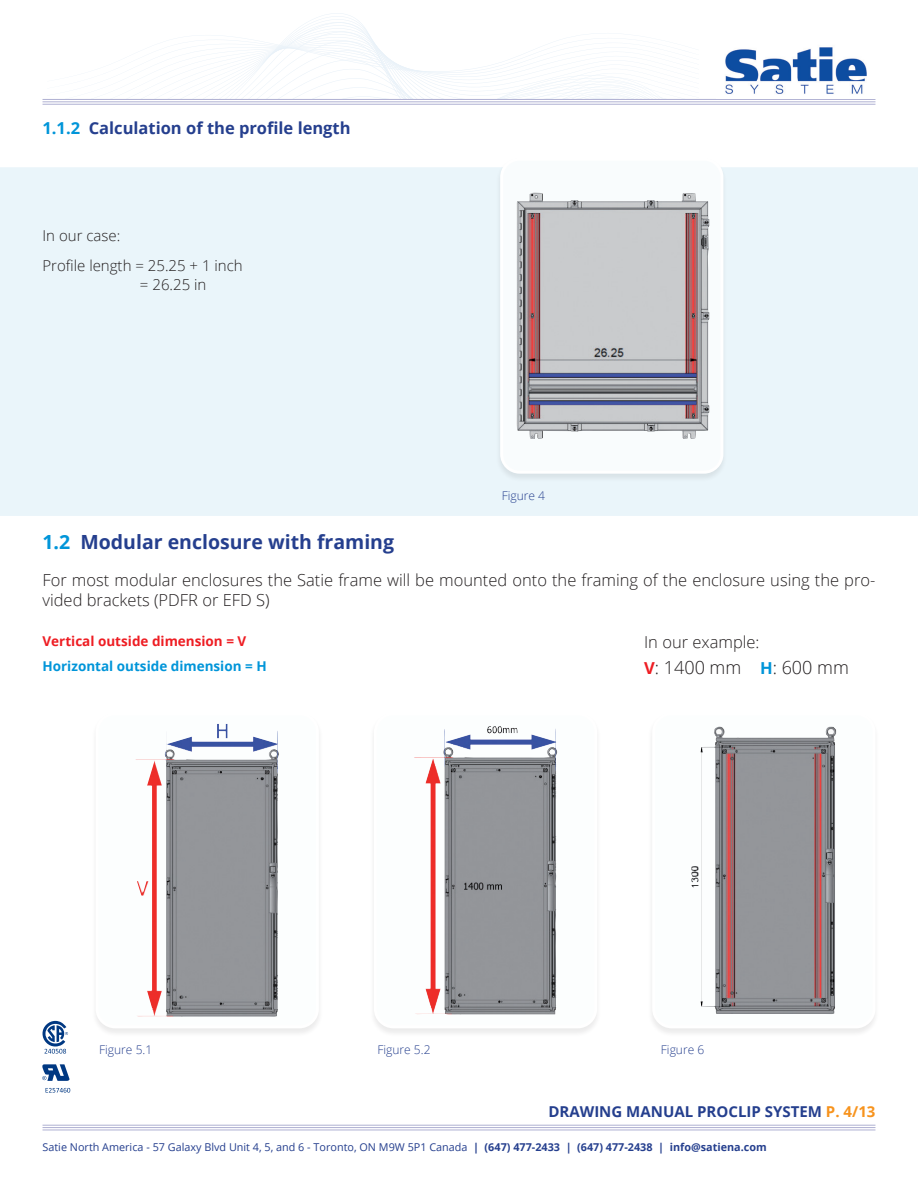
<style>
.page{position:relative;width:918px;height:1188px;background:#fff}
.page>*{position:absolute;margin:0;border:0;box-sizing:border-box;transform-origin:0 0}
.t1{font:700 19.5px "Open Sans";color:#253f8e}
.t2{font:300 18px "Open Sans";color:#231f20}
.t3{font:300 16.5px/19.5px "Open Sans";color:#231f20}
.t4{font:700 16.5px "Open Sans";color:#253f8e}
.t5{font:300 15px "Open Sans";color:#231f20}
.t6{font:700 15px "Open Sans";color:#253f8e}
.t7{font:700 13.5px "Open Sans";color:#0095d9}
.t8{font:700 13.5px "Open Sans";color:#ee1d23}
.t9{font:300 12px "Open Sans";color:#253f8e}
.t10{font:10.8px "Open Sans";color:#253f8e}
.s1{color:#0095d9}
.s2{font-weight:700;font-size:16.5px;color:#ee1d23}
.s3{font-weight:700;font-size:16.5px;color:#0095d9}
.s4{color:#f7931d}
.s5{font-weight:700}
</style>
<div class="page">
<div style="left:0;top:167px;width:918px;height:349px;background:#eaf5fa"></div>
<hr style="left:43px;top:101px;width:832px;height:1px;background:#afb0d2">
<hr style="left:43px;top:99px;width:832px;height:1px;background:#afb0d2">
<hr style="left:43px;top:104px;width:832px;height:1px;background:#afb0d2">
<img style="left:725px;top:47px;width:142px;height:47px">
<svg style="left:42px;top:1064px;width:27px;height:17px"></svg>
<svg style="left:46px;top:1088px;width:24px;height:5px"></svg>
<svg style="left:43px;top:1021px;width:25px;height:33px"></svg>
<hr style="left:43px;top:1127px;width:832px;height:1px;background:#afb0d2">
<hr style="left:43px;top:1125px;width:832px;height:1px;background:#afb0d2">
<hr style="left:43px;top:1130px;width:832px;height:1px;background:#afb0d2">
<div style="left:495px;top:157px;width:233px;height:325px;background:#231f20;opacity:.09"></div>
<div style="left:502px;top:159px;width:220px;height:313px;background:#f9fcfd;border-radius:18px"></div>
<img style="left:516px;top:193px;width:193px;height:246px">
<div style="left:500px;top:158px;width:223px;height:316px;border:3px solid #fff;border-radius:18px"></div>
<div style="left:91px;top:712px;width:232px;height:325px;background:#f8f8f8"></div>
<div style="left:97px;top:714px;width:220px;height:313px;background:#fcfefe;border-radius:18px"></div>
<img style="left:135px;top:724px;width:143px;height:293px">
<div style="left:96px;top:712px;width:223px;height:316px;border:3px solid #fff;border-radius:18px"></div>
<div style="left:369px;top:712px;width:232px;height:325px;background:#f8f8f8"></div>
<div style="left:375px;top:714px;width:221px;height:313px;background:#fcfefe;border-radius:18px"></div>
<img style="left:414px;top:726px;width:142px;height:289px">
<div style="left:374px;top:712px;width:223px;height:316px;border:3px solid #fff;border-radius:18px"></div>
<div style="left:648px;top:712px;width:232px;height:325px;background:#f9f9f9"></div>
<div style="left:654px;top:714px;width:220px;height:313px;background:#fcfefe;border-radius:18px"></div>
<img style="left:691px;top:727px;width:145px;height:287px">
<div style="left:652px;top:712px;width:223px;height:316px;border:3px solid #fff;border-radius:18px"></div>
<svg style="left:293px;top:22px;width:75px;height:10px"></svg>
<svg style="left:66px;top:32px;width:619px;height:67px"></svg>
<p class="t4" style="left:43px;top:117px;width:310px"><span class="s1">1.1.2</span> Calculation of the profile length</p>
<p class="t5" style="left:43px;top:225px;width:79px">In our case:</p>
<p class="t5" style="left:43px;top:255px;width:202px">Profile length = 25.25 + 1 inch</p>
<p class="t5" style="left:140px;top:274px;width:68px">= 26.25 in</p>
<p class="t9" style="left:502px;top:487px;width:45px">Figure 4</p>
<p class="t1" style="left:43px;top:528px;width:353px"><span class="s1">1.2</span> Modular enclosure with framing</p>
<p class="t3" style="left:43px;top:570px;width:834px">For most modular enclosures the Satie frame will be mounted onto the framing of the enclosure using the pro&shy;vided brackets (PDFR or EFD S)</p>
<p class="t8" style="left:43px;top:632px;width:205px">Vertical outside dimension = V</p>
<p class="t7" style="left:43px;top:657px;width:226px">Horizontal outside dimension = H</p>
<p class="t3" style="left:644px;top:632px;width:117px">In our example:</p>
<p class="t2" style="left:644px;top:655px;width:206px"><span class="s2">V</span>: 1400 mm <span class="s3">H</span>: 600 mm</p>
<p class="t9" style="left:99px;top:1042px;width:55px">Figure 5.1</p>
<p class="t9" style="left:378px;top:1042px;width:55px">Figure 5.2</p>
<p class="t9" style="left:661px;top:1042px;width:45px">Figure 6</p>
<p class="t6" style="left:548px;top:1101px;width:329px">DRAWING MANUAL PROCLIP SYSTEM <span class="s4">P. 4/13</span></p>
<p class="t10" style="left:43px;top:1139px;width:726px">Satie North America - 57 Galaxy Blvd Unit 4, 5, and 6 - Toronto, ON M9W 5P1 Canada <span class="s5">| (647) 477-2433 | (647) 477-2438 | info@satiena.com</span></p>
</div>
